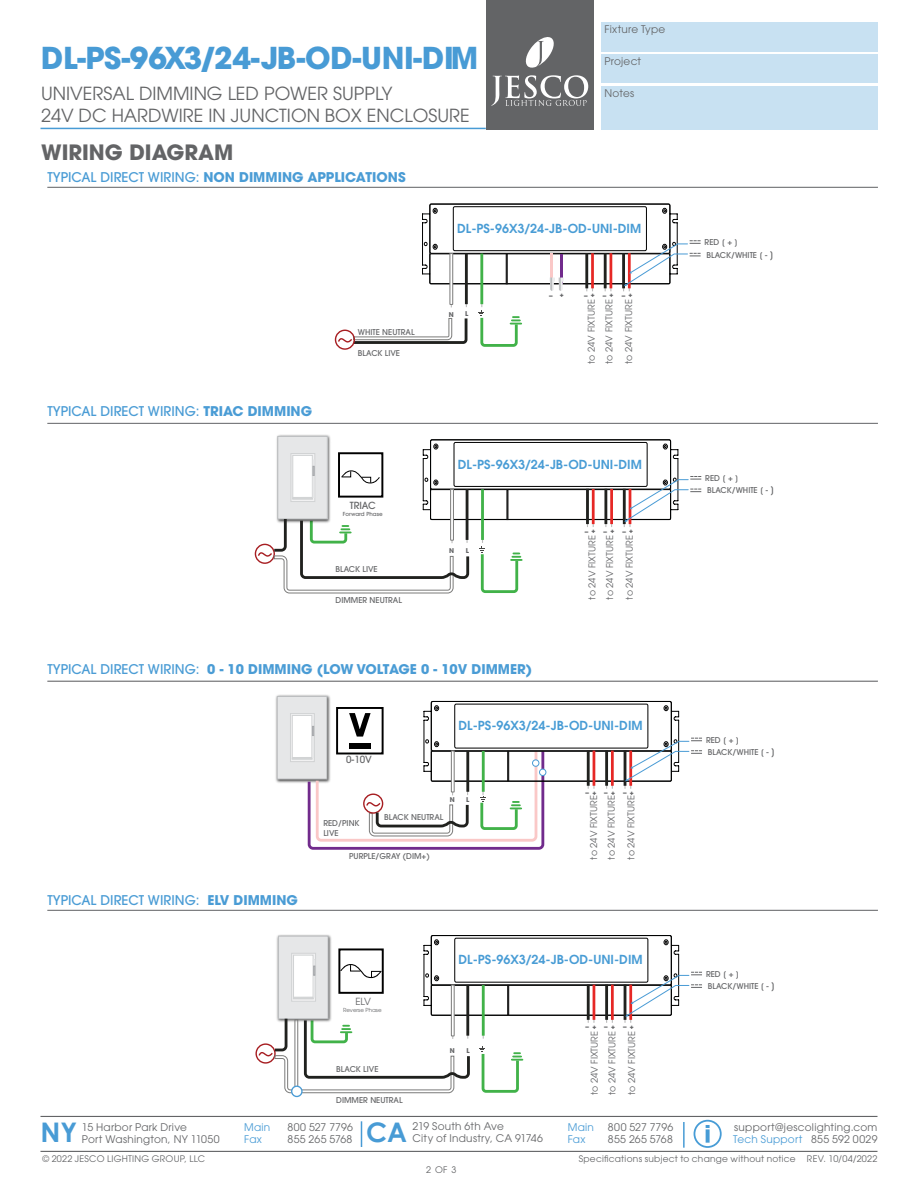
<style>
.page{position:relative;width:918px;height:1188px;background:#fff}
.page>*{position:absolute;margin:0;border:0;box-sizing:border-box;transform-origin:0 0}
.t1{font:700 30px "ITC Avant Garde Std";letter-spacing:-.01em;color:#489bd5}
.t2{font:700 27px "Century Gothic";color:#489bd5}
.t3{font:700 21px "ITC Avant Garde Std";color:#636466}
.t4{font:18px/21.6px "ITC Avant Garde Std";color:#636466}
.t5{font:700 13.35px "ITC Avant Garde Std";color:#4a9cd5}
.t6{font:500 13.35px "ITC Avant Garde Std";color:#4a9cd5}
.t7{font:600 12.45px "ITC Avant Garde Std";color:#489cd5}
.t8{font:10.5px/12px "ITC Avant Garde Std";letter-spacing:.025em;color:#636466}
.t9{font:10.5px/12px "ITC Avant Garde Std";letter-spacing:.025em;color:#489bd5}
.t10{font:500 9.75px "ITC Avant Garde Std";color:#636466}
.t11{font:9.75px "ITC Avant Garde Std";color:#636466}
.t12{font:9.3px/17.7px "ITC Avant Garde Std";color:#636467}
.t13{font:9px "ITC Avant Garde Std";letter-spacing:.03em;color:#636466}
.t14{font:500 7.95px/9.6px "ITC Avant Garde Std";color:#636466}
.t15{font:700 6.6px "ITC Avant Garde Std";color:#636466;scale:1.92 1}
.t16{font:700 6.6px "ITC Avant Garde Std";color:#636466}
.t17{font:500 5.55px "ITC Avant Garde Std";color:#636466}
.t18{font:5.55px "ITC Avant Garde Std";color:#636466}
.s1{font-weight:500}
.s2{font-weight:700}
.s3{font-size:9.3px}
.s4{color:#489bd5}
</style>
<div class="page">
<div style="left:486px;top:0;width:108px;height:129px;background:#636466"></div>
<svg style="left:491px;top:75px;width:97px;height:31px"></svg>
<svg style="left:525px;top:37px;width:29px;height:31px"></svg>
<hr style="left:41px;top:128px;width:445px;height:1px;background:#489bd5">
<div style="left:694px;top:1120px;width:28px;height:28px;border:2px solid #479cd6;border-radius:50%"></div>
<svg style="left:706px;top:1129px;width:4px;height:14px"></svg>
<svg style="left:706px;top:1125px;width:4px;height:3px"></svg>
<hr style="left:40px;top:1116px;width:838px;height:1px;background:#636466">
<hr style="left:40px;top:1151px;width:838px;height:1px;background:#636466">
<hr style="left:683px;top:1122px;width:2px;height:26px;background:#489bd5">
<svg style="left:361px;top:1121px;width:1px;height:26px"></svg>
<div style="left:601px;top:22px;width:277px;height:30px;background:#c8e1f2"></div>
<div style="left:601px;top:54px;width:277px;height:29px;background:#c8e1f2"></div>
<div style="left:601px;top:86px;width:277px;height:43px;background:#c8e1f2"></div>
<svg style="left:337px;top:204px;width:364px;height:144px"></svg>
<div style="left:335px;top:330px;width:20px;height:20px;border:1px solid #a71e22;border-radius:50%"></div>
<hr style="left:47px;top:423px;width:831px;height:1px;background:#6d6e71">
<hr style="left:47px;top:187px;width:831px;height:1px;background:#6d6e71">
<img style="left:276px;top:434px;width:55px;height:5px">
<div style="left:278px;top:436px;width:50px;height:83px;border:1px solid #bcbec0"></div>
<div style="left:255px;top:544px;width:20px;height:20px;border:1px solid #a71e22;border-radius:50%"></div>
<svg style="left:257px;top:439px;width:444px;height:155px"></svg>
<hr style="left:47px;top:681px;width:831px;height:1px;background:#6d6e71">
<hr style="left:47px;top:910px;width:831px;height:1px;background:#6d6e71">
<img style="left:275px;top:694px;width:56px;height:89px">
<div style="left:277px;top:696px;width:50px;height:83px;background:#e6e7e8"></div>
<div style="left:277px;top:696px;width:50px;height:83px;border:1px solid #bcbec0"></div>
<div style="left:290px;top:714px;width:24px;height:48px;background:#d8dadb"></div>
<div style="left:290px;top:713px;width:25px;height:49px;border:1px solid #d1d3d4"></div>
<div style="left:292px;top:715px;width:20px;height:44px;background:#fff"></div>
<div style="left:292px;top:715px;width:20px;height:44px;border:1px solid #d1d3d4"></div>
<div style="left:292px;top:757px;width:20px;height:2px;border:1px solid #d1d3d4"></div>
<svg style="left:306px;top:701px;width:396px;height:149px"></svg>
<div style="left:255px;top:1043px;width:21px;height:21px;border:1px solid #a71e22;border-radius:50%"></div>
<div style="left:291px;top:1086px;width:12px;height:11px;border:1px solid #499bd5;border-radius:50%"></div>
<svg style="left:258px;top:935px;width:444px;height:159px"></svg>
<h1 class="t1" style="left:41px;top:38px;width:439px">DL-PS-96X3/24-JB-OD-UNI-DIM</h1>
<h3 class="t4" style="left:41px;top:82px;width:430px">UNIVERSAL DIMMING LED POWER SUPPLY<br>24V DC HARDWIRE IN JUNCTION BOX ENCLOSURE</h3>
<h3 class="t3" style="left:41px;top:138px;width:194px">WIRING DIAGRAM</h3>
<h3 class="t5" style="left:47px;top:169px;width:360px"><span class="s1">TYPICAL DIRECT WIRING:</span> NON DIMMING APPLICATIONS</h3>
<h3 class="t8" style="left:605px;top:23px;width:62px">Fixture Type</h3>
<h3 class="t8" style="left:605px;top:55px;width:38px">Project</h3>
<h3 class="t8" style="left:605px;top:87px;width:31px">Notes</h3>
<h3 class="t7" style="left:457px;top:220px;width:186px">DL-PS-96X3/24-JB-OD-UNI-DIM</h3>
<h3 class="t6" style="left:47px;top:402px;width:266px">TYPICAL DIRECT WIRING: <span class="s2">TRIAC DIMMING</span></h3>
<p class="t14" style="left:358px;top:327px;width:58px">WHITE NEUTRAL</p>
<p class="t14" style="left:358px;top:348px;width:44px">BLACK LIVE</p>
<p class="t10" style="left:350px;top:499px;width:28px">TRIAC</p>
<p class="t17" style="left:343px;top:510px;width:41px">Forward Phase</p>
<p class="t14" style="left:336px;top:564px;width:44px">BLACK LIVE</p>
<p class="t14" style="left:336px;top:595px;width:68px">DIMMER NEUTRAL</p>
<p class="t16" style="left:449px;top:310px;width:6px">N</p>
<p class="t16" style="left:465px;top:310px;width:5px">L</p>
<p class="t15" style="left:549px;top:291px;width:9px">- +</p>
<p class="t15" style="left:584px;top:291px;width:27px">-+ -+ -+</p>
<p class="t12" style="left:582px;top:364px;width:66px;rotate:-90deg">to 24V FIXTURE to 24V FIXTURE</p>
<p class="t12" style="left:620px;top:364px;width:66px;rotate:-90deg">to 24V FIXTURE</p>
<h3 class="t7" style="left:458px;top:456px;width:186px">DL-PS-96X3/24-JB-OD-UNI-DIM</h3>
<p class="t16" style="left:449px;top:546px;width:6px">N</p>
<p class="t16" style="left:466px;top:546px;width:5px">L</p>
<p class="t15" style="left:585px;top:527px;width:27px">-+ -+ -+</p>
<p class="t12" style="left:583px;top:600px;width:66px;rotate:-90deg">to 24V FIXTURE to 24V FIXTURE</p>
<p class="t12" style="left:620px;top:600px;width:66px;rotate:-90deg">to 24V FIXTURE</p>
<h3 class="t5" style="left:47px;top:661px;width:486px"><span class="s1">TYPICAL DIRECT WIRING:</span> 0 - 10 DIMMING (LOW VOLTAGE 0 - 10V DIMMER)</h3>
<p class="t10" style="left:346px;top:753px;width:27px">0-10V</p>
<h3 class="t7" style="left:459px;top:718px;width:186px">DL-PS-96X3/24-JB-OD-UNI-DIM</h3>
<h3 class="t6" style="left:47px;top:892px;width:252px">TYPICAL DIRECT WIRING: <span class="s2">ELV DIMMING</span></h3>
<p class="t16" style="left:450px;top:795px;width:6px">N</p>
<p class="t16" style="left:466px;top:795px;width:5px">L</p>
<p class="t14" style="left:384px;top:813px;width:61px">BLACK NEUTRAL</p>
<p class="t14" style="left:349px;top:851px;width:82px">PURPLE/GRAY (DIM+)</p>
<p class="t14" style="left:323px;top:818px;width:38px">RED/PINK<br>LIVE</p>
<p class="t15" style="left:586px;top:788px;width:27px">-+ -+ -+</p>
<p class="t12" style="left:585px;top:860px;width:66px;rotate:-90deg">to 24V FIXTURE to 24V FIXTURE</p>
<p class="t12" style="left:622px;top:860px;width:66px;rotate:-90deg">to 24V FIXTURE</p>
<p class="t11" style="left:355px;top:996px;width:17px">ELV</p>
<p class="t18" style="left:343px;top:1007px;width:40px">Reverse Phase</p>
<p class="t14" style="left:336px;top:1065px;width:44px">BLACK LIVE</p>
<p class="t14" style="left:336px;top:1095px;width:68px">DIMMER NEUTRAL</p>
<h3 class="t7" style="left:459px;top:952px;width:186px">DL-PS-96X3/24-JB-OD-UNI-DIM</h3>
<p class="t16" style="left:450px;top:1046px;width:6px">N</p>
<p class="t16" style="left:467px;top:1046px;width:5px">L</p>
<p class="t15" style="left:586px;top:1022px;width:27px">-+ -+ -+</p>
<p class="t12" style="left:585px;top:1095px;width:66px;rotate:-90deg">to 24V FIXTURE to 24V FIXTURE</p>
<p class="t12" style="left:623px;top:1095px;width:66px;rotate:-90deg">to 24V FIXTURE</p>
<p class="t14" style="left:705px;top:237px;width:35px">RED [ + ]</p>
<p class="t14" style="left:706px;top:250px;width:69px">BLACK/WHITE [ - <span class="s3">]</span></p>
<p class="t14" style="left:705px;top:473px;width:35px">RED [ + ]</p>
<p class="t14" style="left:707px;top:486px;width:69px">BLACK/WHITE [ - <span class="s3">]</span></p>
<p class="t14" style="left:706px;top:735px;width:35px">RED [ + ]</p>
<p class="t14" style="left:708px;top:747px;width:69px">BLACK/WHITE [ - <span class="s3">]</span></p>
<p class="t14" style="left:706px;top:969px;width:35px">RED [ + ]</p>
<p class="t14" style="left:708px;top:981px;width:69px">BLACK/WHITE [ - <span class="s3">]</span></p>
<h3 class="t8" style="left:413px;top:1120px;width:132px">219 South 6th Ave<br>City of Industry, CA 91746</h3>
<h2 class="t2" style="left:40px;top:1112px;width:38px">NY</h2>
<h2 class="t2" style="left:366px;top:1112px;width:43px">CA</h2>
<h3 class="t8" style="left:288px;top:1121px;width:67px">800 527 7796<br>855 265 5768</h3>
<h3 class="t8" style="left:608px;top:1121px;width:67px">800 527 7796<br>855 265 5768</h3>
<h3 class="t8" style="left:733px;top:1121px;width:146px">support@jescolighting.com<br><span class="s4">Tech Support</span> 855 592 0029</h3>
<h3 class="t8" style="left:82px;top:1121px;width:139px">15 Harbor Park Drive<br>Port Washington, NY 11050</h3>
<p class="t13" style="left:42px;top:1153px;width:164px">© 2022 JESCO LIGHTING GROUP, LLC</p>
<h3 class="t9" style="left:244px;top:1121px;width:28px">Main<br>Fax</h3>
<h3 class="t9" style="left:568px;top:1121px;width:28px">Main<br>Fax</h3>
<p class="t13" style="left:579px;top:1153px;width:300px">Specifications subject to change without notice REV. 10/04/2022</p>
<p class="t13" style="left:426px;top:1164px;width:32px">2 OF 3</p>
</div>
